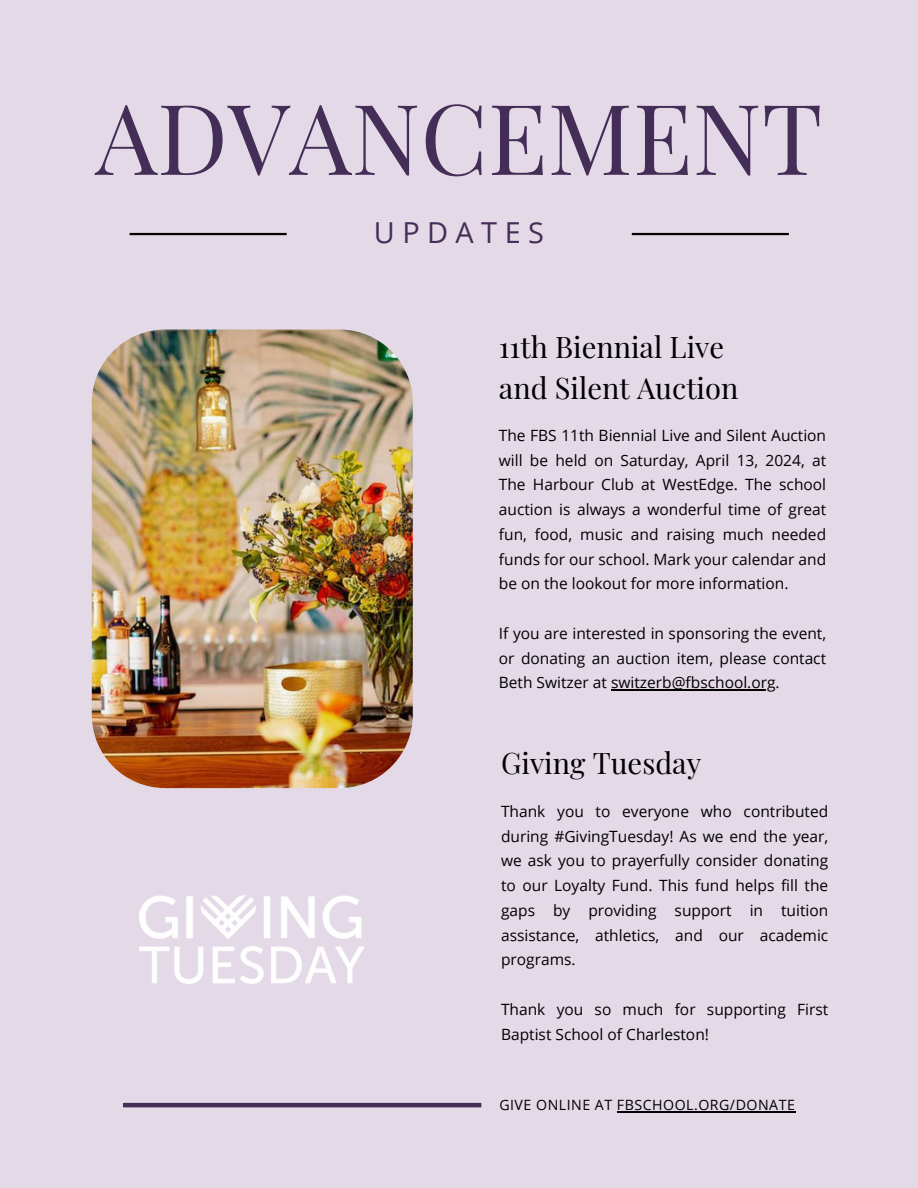
<style>
.page{position:relative;width:918px;height:1188px;background:#e4d9e7}
.page>*{position:absolute;margin:0;border:0;box-sizing:border-box;transform-origin:0 0}
.t1{font:97.95px "Playfair Display";color:#442d57}
.t2{font:29.1px/40.5px "Playfair Display";color:#000}
.t3{font:28.95px "Open Sans";letter-spacing:.255em;color:#442d57}
.t4{font:15.45px/24.8px "Open Sans";color:#000;text-align:justify}
.t5{font:14.25px "Open Sans";letter-spacing:.035em;color:#000}
</style>
<div class="page">
<img style="left:92px;top:330px;width:321px;height:458px;border-radius:73px">
<hr style="left:130px;top:233px;width:157px;height:2px;background:#000">
<hr style="left:632px;top:233px;width:157px;height:2px;background:#000">
<hr style="left:123px;top:1103px;width:358px;height:4px;background:#442d57">
<img style="left:140px;top:895px;width:225px;height:89px">
<hr style="left:617px;top:1111px;width:178px;height:1px;background:#000">
<hr style="left:611px;top:690px;width:165px;height:1px;background:#000">
<p class="t1" style="left:95px;top:69px;width:729px">ADVANCEMENT</p>
<p class="t3" style="left:374px;top:212px;width:172px">UPDATES</p>
<p class="t2" style="left:499px;top:326px;width:241px">11th Biennial Live and Silent Auction</p>
<p class="t4" style="left:499px;top:423px;width:329px">The FBS 11th Biennial Live and Silent Auction will be held on Saturday, April 13, 2024, at The Harbour Club at WestEdge. The school auction is always a wonderful time of great fun, food, music and raising much needed funds for our school. Mark your calendar and be on the lookout for more information.</p>
<p class="t4" style="left:499px;top:621px;width:329px">If you are interested in sponsoring the event, or donating an auction item, please contact Beth Switzer at switzerb@fbschool.org.</p>
<p class="t2" style="left:501px;top:742px;width:202px">Giving Tuesday</p>
<p class="t4" style="left:501px;top:798px;width:329px">Thank you to everyone who contributed during #GivingTuesday! As we end the year, we ask you to prayerfully consider donating to our Loyalty Fund. This fund helps fill the gaps by providing support in tuition assistance, athletics, and our academic programs.</p>
<p class="t4" style="left:501px;top:996px;width:329px">Thank you so much for supporting First<br>Baptist School of Charleston!</p>
<p class="t5" style="left:499px;top:1095px;width:297px">GIVE ONLINE AT FBSCHOOL.ORG/DONATE</p>
</div>
